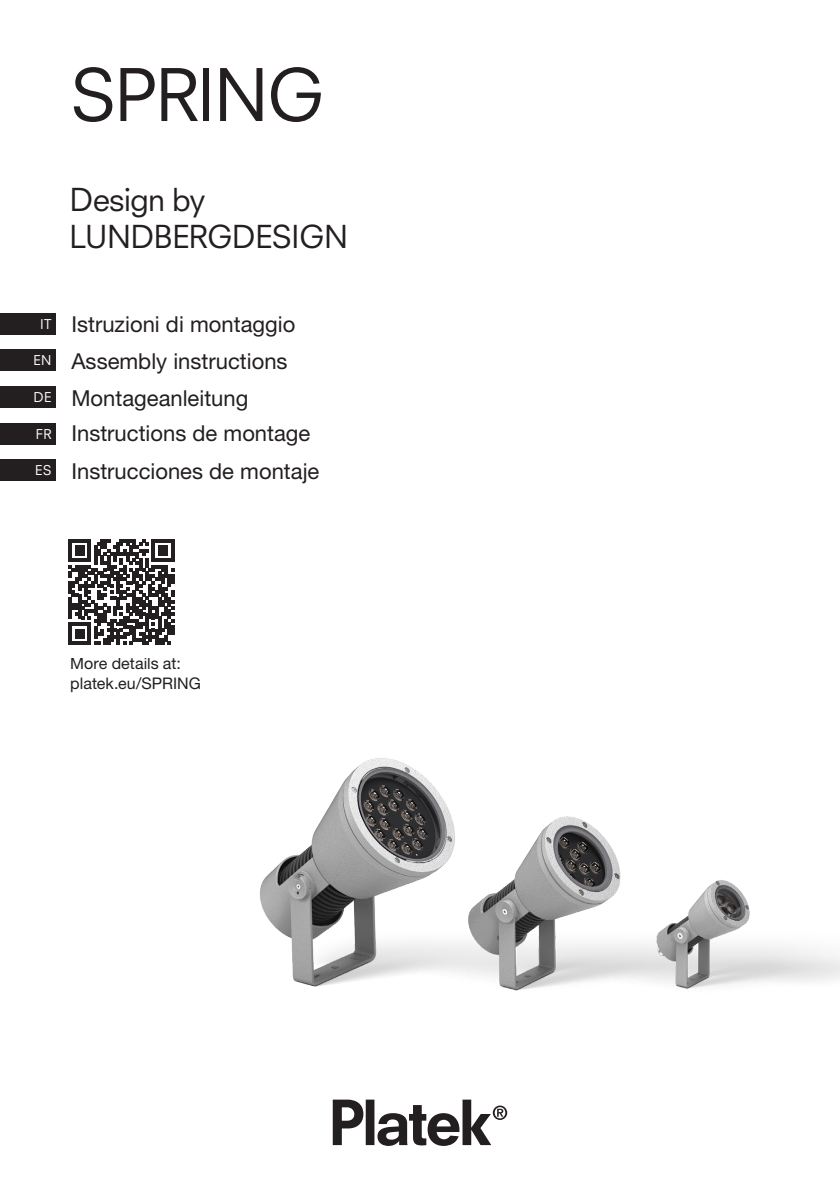
<style>
.page{position:relative;width:840px;height:1191px;background:#fff}
.page>*{position:absolute;margin:0;border:0;box-sizing:border-box;transform-origin:0 0}
.t1{font:70.4px "Neuzeit SLT Std";letter-spacing:-.03em;color:#231f20}
.t2{font:30.8px/37px "Neuzeit SLT Std";letter-spacing:-.025em;color:#231f20}
.t3{font:22px "Helvetica Neue LT Std";color:#231f20}
.t4{font:16px/20px "Helvetica Neue LT Std";letter-spacing:.005em;color:#231f20}
.t5{font:13.2px "Neuzeit SLT Std";letter-spacing:.03em;color:#fff}
</style>
<div class="page">
<img style="left:260px;top:758px;width:579px;height:233px">
<svg style="left:68px;top:539px;width:106px;height:106px"></svg>
<div style="left:0;top:313px;width:56px;height:21px;background:#231f20"></div>
<div style="left:0;top:350px;width:56px;height:21px;background:#231f20"></div>
<div style="left:0;top:386px;width:56px;height:21px;background:#231f20"></div>
<div style="left:0;top:423px;width:56px;height:21px;background:#231f20"></div>
<div style="left:0;top:460px;width:56px;height:21px;background:#231f20"></div>
<svg style="left:332px;top:1099px;width:175px;height:47px"></svg>
<h1 class="t1" style="left:70px;top:52px;width:257px">SPRING</h1>
<h2 class="t2" style="left:70px;top:181px;width:280px">Design by<br>LUNDBERGDESIGN</h2>
<p class="t5" style="left:40px;top:316px;width:13px">IT</p>
<p class="t5" style="left:33px;top:352px;width:19px">EN</p>
<p class="t5" style="left:33px;top:389px;width:20px">DE</p>
<p class="t5" style="left:36px;top:426px;width:17px">FR</p>
<p class="t5" style="left:35px;top:462px;width:18px">ES</p>
<p class="t3" style="left:71px;top:311px;width:225px">Istruzioni di montaggio</p>
<p class="t3" style="left:71px;top:348px;width:217px">Assembly instructions</p>
<p class="t3" style="left:71px;top:384px;width:178px">Montageanleitung</p>
<p class="t3" style="left:71px;top:420px;width:240px">Instructions de montage</p>
<p class="t3" style="left:71px;top:457px;width:249px">Instrucciones de montaje</p>
<p class="t4" style="left:70px;top:653px;width:132px">More details at: platek.eu/SPRING</p>
</div>
